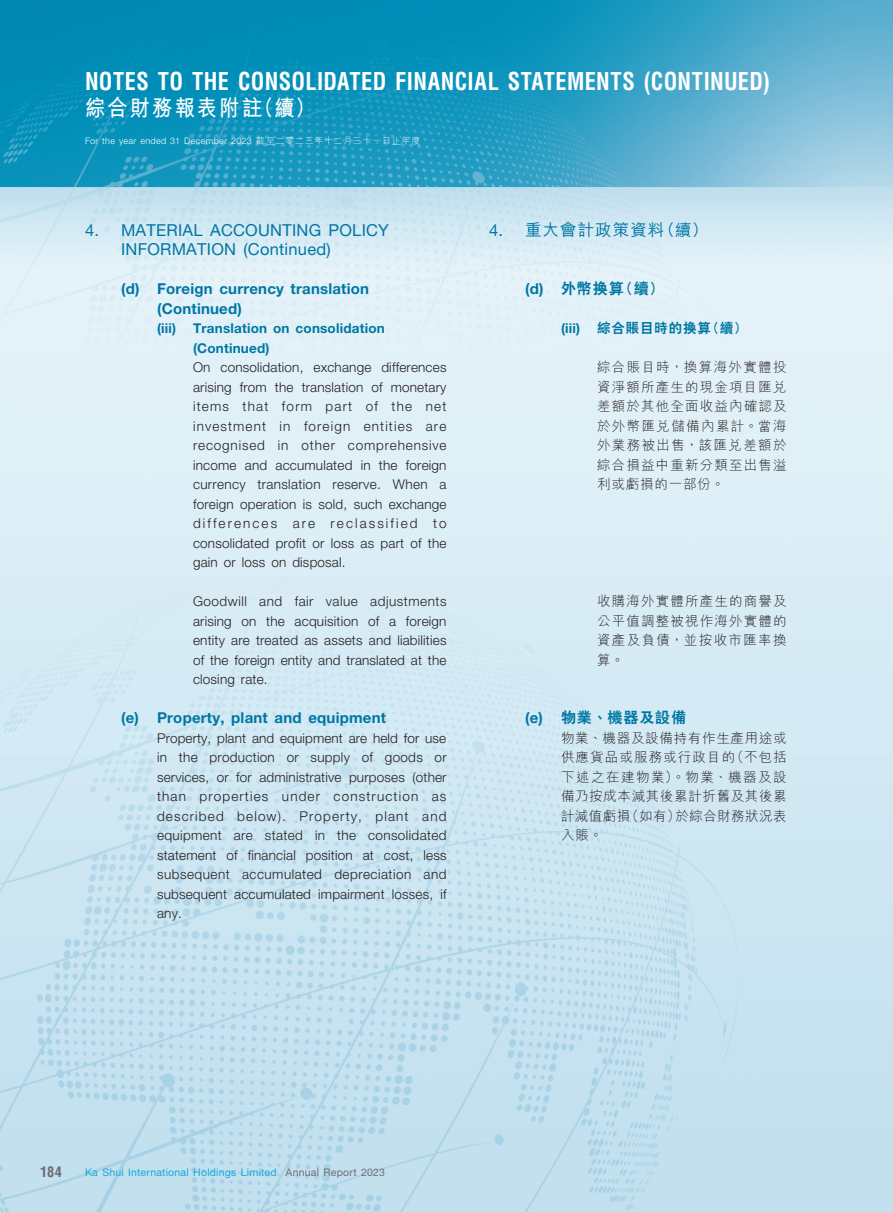
<style>
.page{position:relative;width:893px;height:1212px;background:#fff}
.page>*{position:absolute;margin:0;border:0;box-sizing:border-box;transform-origin:0 0}
.t1{font:700 condensed 24px "Helvetica LT Std";letter-spacing:.015em;color:#fff;scale:.93 1}
.t2{font:700 22.5px "M Hei HK";letter-spacing:.11em;color:#fff;scale:.9 1}
._03_H1{font:16.5px/19.5px "Helvetica Neue LT Std";letter-spacing:.015em;color:#0076a3}
._03_H1-2{font:500 16.5px "M Hei HK";letter-spacing:.065em;color:#0076a3}
._04___H2{font:700 15px/19.5px "Helvetica Neue LT Std";letter-spacing:.015em;color:#0076a3}
._04___H2-2{font:800 15px "C Hei 2 HK";letter-spacing:.065em;color:#0076a3}
.t3{font:700 condensed 14.25px "Helvetica LT Std";color:#6c6d70}
._01_Body_Text{font:300 13.5px/19.5px "Helvetica Neue LT Std";letter-spacing:.015em;color:#231f20;text-align:justify}
._14_______P6{font:300 13.5px/19.5px "M Hei HK";letter-spacing:.085em;color:#231f20;text-align:justify}
._13_____P4{font:300 13.5px/19.5px "M Hei HK";letter-spacing:.05em;color:#231f20;text-align:justify}
._05_____H3{font:700 13.5px/19.5px "Helvetica Neue LT Std";letter-spacing:.015em;color:#0076a3}
._05_____H3-2{font:800 13.5px "C Hei 2 HK";letter-spacing:.065em;color:#0076a3}
.t4{font:10.5px "Helvetica Neue LT Std";letter-spacing:.02em;color:#13aad6}
.t5{font:300 9px "Helvetica Neue LT Std";letter-spacing:.04em;color:#fff}
.s1{font-family:"M Hei HK"}
.s2{font-family:"Helvetica Neue LT Std";font-weight:400}
.s3{font-family:"Helvetica Neue LT Std";font-weight:700}
.s4{color:#6c6d70}
</style>
<div class="page">
<img style="left:0;top:0;width:893px;height:1212px">
<h1 class="t1" style="left:85px;top:67px;width:738px">NOTES TO THE CONSOLIDATED FINANCIAL STATEMENTS (CONTINUED)</h1>
<h2 class="t2" style="left:85px;top:91px;width:257px">綜合財務報表附註（續）</h2>
<p class="t5" style="left:85px;top:135px;width:337px">For the year ended 31 December 2023 <span class="s1">截至二零二三年十二月三十一日止年度</span></p>
<p class="_03_H1" style="left:121px;top:220px;width:269px;text-indent:-36px">4. MATERIAL ACCOUNTING POLICY<br>INFORMATION (Continued)</p>
<p class="_04___H2" style="left:157px;top:279px;width:214px;text-indent:-36px">(d) Foreign currency translation (Continued)</p>
<p class="_05_____H3" style="left:193px;top:318px;width:193px;text-indent:-36px">(iii) Translation on consolidation (Continued)</p>
<p class="_01_Body_Text" style="left:193px;top:358px;width:255px">On consolidation, exchange differences arising from the translation of monetary items that form part of the net investment in foreign entities are recognised in other comprehensive income and accumulated in the foreign currency translation reserve. When a foreign operation is sold, such exchange differences are reclassified to consolidated profit or loss as part of the gain or loss on disposal.</p>
<p class="_01_Body_Text" style="left:193px;top:592px;width:255px">Goodwill and fair value adjustments arising on the acquisition of a foreign entity are treated as assets and liabilities of the foreign entity and translated at the closing rate.</p>
<p class="_04___H2" style="left:121px;top:708px;width:267px">(e) Property, plant and equipment</p>
<p class="_01_Body_Text" style="left:157px;top:728px;width:291px">Property, plant and equipment are held for use in the production or supply of goods or services, or for administrative purposes (other than properties under construction as described below). Property, plant and equipment are stated in the consolidated statement of financial position at cost, less subsequent accumulated depreciation and subsequent accumulated impairment losses, if any.</p>
<p class="_03_H1-2" style="left:489px;top:218px;width:221px"><span class="s2">4.</span> 重大會計政策資料（續）</p>
<p class="_04___H2-2" style="left:525px;top:279px;width:140px"><span class="s3">(d)</span> 外幣換算（續）</p>
<p class="_05_____H3-2" style="left:561px;top:319px;width:188px"><span class="s3">(iii)</span> 綜合賬目時的換算（續）</p>
<p class="_14_______P6" style="left:597px;top:357px;width:191px">綜合賬目時，換算海外實體投資淨額所產生的現金項目匯兌差額於其他全面收益內確認及於外幣匯兌儲備內累計。當海外業務被出售，該匯兌差額於綜合損益中重新分類至出售溢利或虧損的一部份。</p>
<p class="_14_______P6" style="left:597px;top:591px;width:191px">收購海外實體所產生的商譽及公平值調整被視作海外實體的資產及負債，並按收市匯率換算。</p>
<p class="_04___H2-2" style="left:525px;top:708px;width:163px"><span class="s3">(e)</span> 物業、機器及設備</p>
<p class="_13_____P4" style="left:561px;top:728px;width:227px">物業、機器及設備持有作生產用途或供應貨品或服務或行政目的（不包括下述之在建物業）。物業、機器及設備乃按成本減其後累計折舊及其後累計減值虧損（如有）於綜合財務狀況表入賬。</p>
<p class="t3" style="left:40px;top:1162px;width:24px">184</p>
<p class="t4" style="left:85px;top:1166px;width:301px">Ka Shui International Holdings Limited <span class="s4">Annual Report 2023</span></p>
</div>
